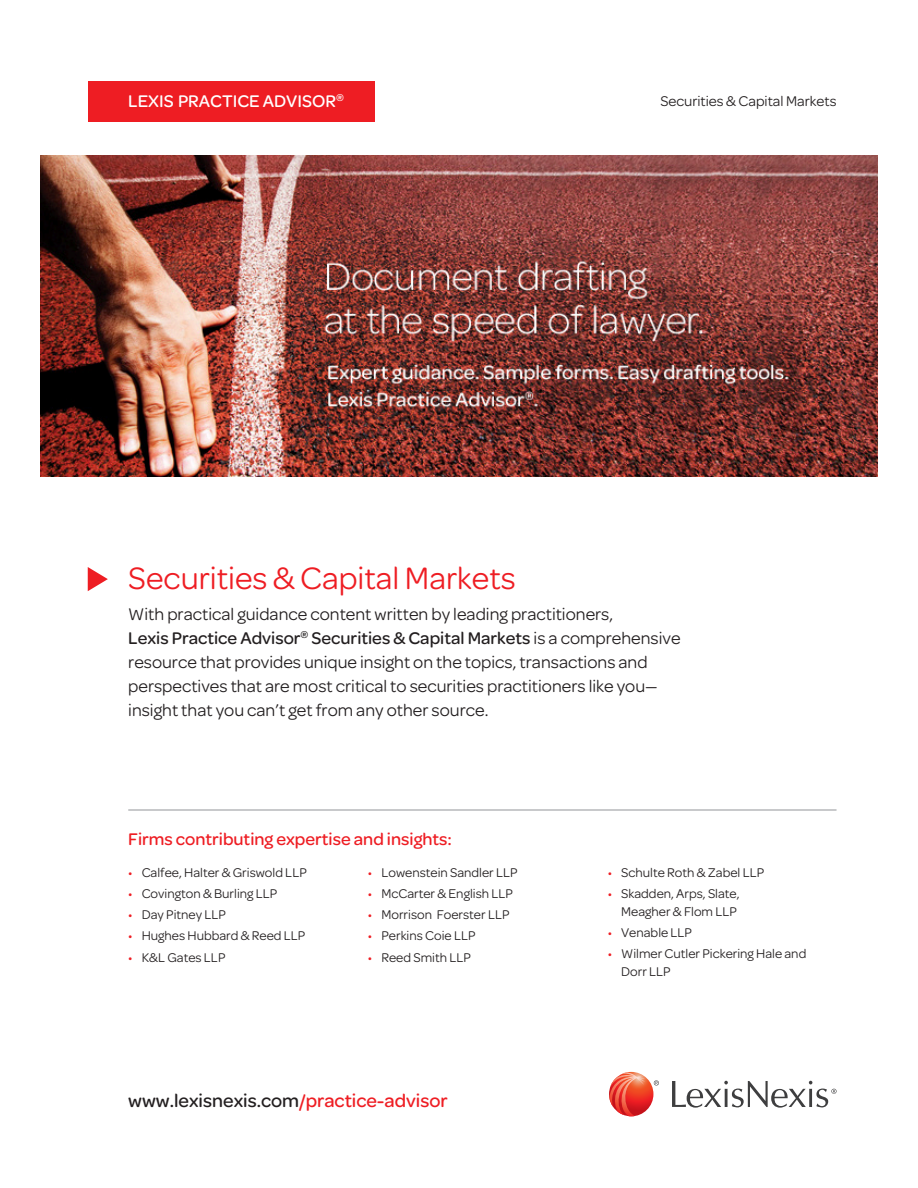
<style>
.page{position:relative;width:918px;height:1188px;background:#fff}
.page>*{position:absolute;margin:0;border:0;box-sizing:border-box;transform-origin:0 0}
.t1{font:33px "Omnes";color:#ee1d23}
.t2{font:500 19.5px "Omnes";color:#231f20}
.t3{font:18px/24px "Omnes";color:#231f20}
.t4{font:500 18px "Omnes";color:#ee1d23}
.t5{font:500 18px "Omnes";color:#fff}
.t6{font:15px "Omnes";color:#231f20}
.t7{font:13.5px/18px "Omnes";color:#231f20;text-align:right}
.s1{font-weight:500}
.s2{color:#ee1d23}
</style>
<div class="page">
<img style="left:40px;top:155px;width:838px;height:322px">
<svg style="left:88px;top:567px;width:20px;height:24px"></svg>
<div style="left:88px;top:81px;width:287px;height:41px;background:#ee1d23"></div>
<hr style="left:128px;top:810px;width:709px;height:1px;background:#939598">
<svg style="left:609px;top:1072px;width:44px;height:44px"></svg>
<svg style="left:609px;top:1072px;width:36px;height:44px"></svg>
<svg style="left:654px;top:1080px;width:5px;height:6px"></svg>
<svg style="left:672px;top:1081px;width:165px;height:27px"></svg>
<p class="t5" style="left:128px;top:91px;width:217px">LEXIS PRACTICE ADVISOR<sup>®</sup></p>
<p class="t6" style="left:660px;top:93px;width:178px">Securities &amp; Capital Markets</p>
<p class="t1" style="left:128px;top:560px;width:389px">Securities &amp; Capital Markets</p>
<p class="t3" style="left:128px;top:602px;width:554px">With practical guidance content written by leading practitioners,<br><span class="s1">Lexis Practice Advisor</span><sup>®</sup> <span class="s1">Securities &amp; Capital Markets</span> is a comprehensive resource that provides unique insight on the topics, transactions and perspectives that are most critical to securities practitioners like you— insight that you can’t get from any other source.</p>
<p class="t4" style="left:128px;top:828px;width:325px">Firms contributing expertise and insights:</p>
<p class="t7" style="left:128px;top:863px;width:180px"><span class="s2">•</span> Calfee, Halter &amp; Griswold LLP</p>
<p class="t7" style="left:128px;top:885px;width:151px"><span class="s2">•</span> Covington &amp; Burling LLP</p>
<p class="t7" style="left:128px;top:906px;width:99px"><span class="s2">•</span> Day Pitney LLP</p>
<p class="t7" style="left:128px;top:927px;width:179px"><span class="s2">•</span> Hughes Hubbard &amp; Reed LLP</p>
<p class="t7" style="left:128px;top:948px;width:99px"><span class="s2">•</span> K&amp;L Gates LLP</p>
<p class="t7" style="left:368px;top:863px;width:151px"><span class="s2">•</span> Lowenstein Sandler LLP</p>
<p class="t7" style="left:368px;top:885px;width:146px"><span class="s2">•</span> McCarter &amp; English LLP</p>
<p class="t7" style="left:368px;top:906px;width:143px"><span class="s2">•</span> Morrison Foerster LLP</p>
<p class="t7" style="left:368px;top:927px;width:109px"><span class="s2">•</span> Perkins Coie LLP</p>
<p class="t7" style="left:368px;top:948px;width:104px"><span class="s2">•</span> Reed Smith LLP</p>
<p class="t2" style="left:128px;top:1090px;width:321px">www.lexisnexis.com<span class="s2">/practice-advisor</span></p>
<p class="t7" style="left:608px;top:863px;width:158px"><span class="s2">•</span> Schulte Roth &amp; Zabel LLP</p>
<p class="t7" style="left:608px;top:885px;width:133px"><span class="s2">•</span> Skadden, Arps, Slate,<br>Meagher &amp; Flom LLP</p>
<p class="t7" style="left:608px;top:924px;width:86px"><span class="s2">•</span> Venable LLP</p>
<p class="t7" style="left:621px;top:945px;width:187px;text-align:left;text-indent:-14px"><span class="s2">•</span> Wilmer Cutler Pickering Hale and<br>Dorr LLP</p>
</div>
